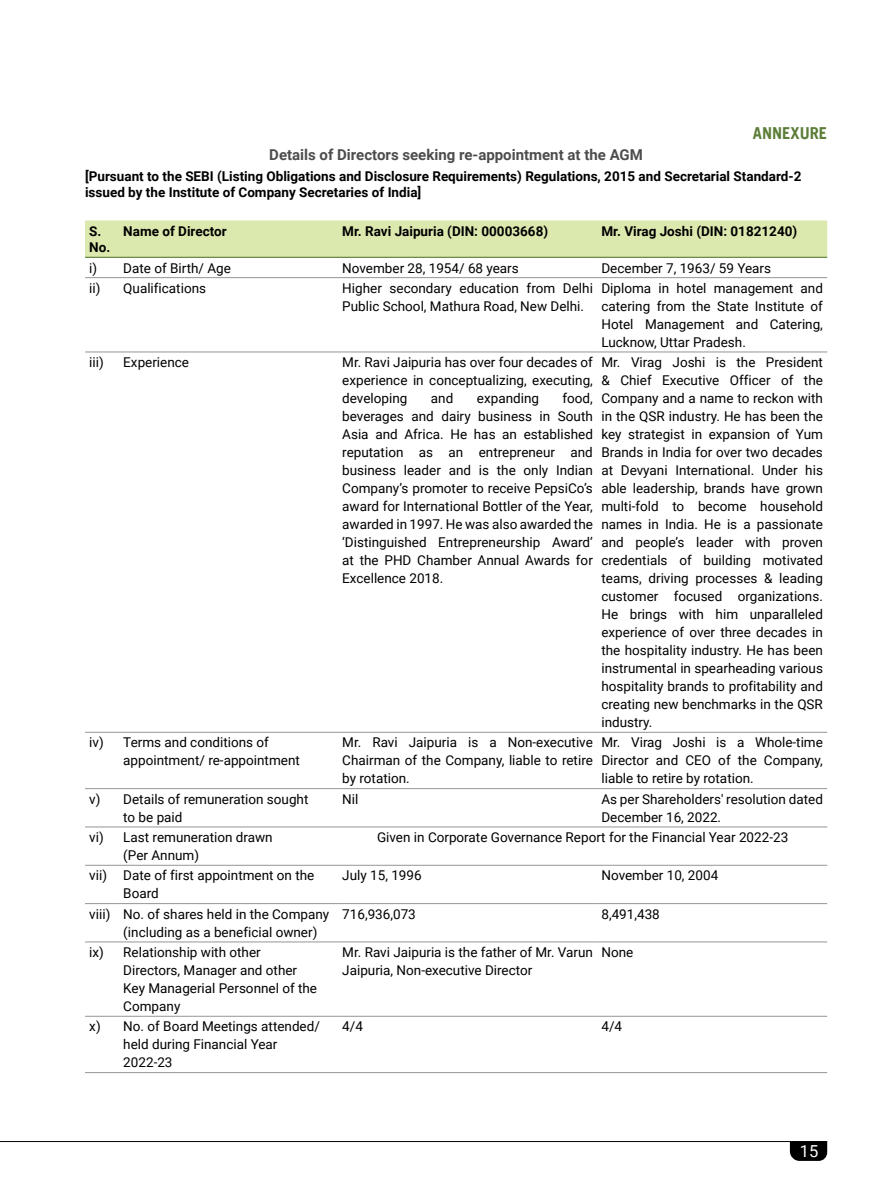
<style>
.page{position:relative;width:891px;height:1188px;background:#fff}
.page>*{position:absolute;margin:0;border:0;box-sizing:border-box;transform-origin:0 0}
.t1{font:700 16.5px "Trade Gothic LT";color:#5c7d38}
.t2{font:16.5px "Roboto";color:#fff}
.t3{font:700 15px "Roboto";color:#4d4d4f}
.t4{font:13.5px/18px "Roboto";color:#000}
.t5{font:700 13.5px/16.5px "Roboto";color:#000}
</style>
<div class="page">
<div style="left:85px;top:220px;width:742px;height:37px;background:#dce9ae"></div>
<hr style="left:85px;top:277px;width:34px;height:1px;background:#939598">
<hr style="left:119px;top:277px;width:219px;height:1px;background:#939598">
<hr style="left:338px;top:277px;width:259px;height:1px;background:#939598">
<hr style="left:597px;top:277px;width:230px;height:1px;background:#939598">
<hr style="left:85px;top:352px;width:34px;height:1px;background:#939598">
<hr style="left:119px;top:352px;width:219px;height:1px;background:#939598">
<hr style="left:338px;top:352px;width:259px;height:1px;background:#939598">
<hr style="left:597px;top:352px;width:230px;height:1px;background:#939598">
<hr style="left:85px;top:732px;width:34px;height:1px;background:#939598">
<hr style="left:119px;top:732px;width:219px;height:1px;background:#939598">
<hr style="left:338px;top:732px;width:259px;height:1px;background:#939598">
<hr style="left:597px;top:732px;width:230px;height:1px;background:#939598">
<hr style="left:85px;top:788px;width:34px;height:1px;background:#939598">
<hr style="left:119px;top:788px;width:219px;height:1px;background:#939598">
<hr style="left:338px;top:788px;width:259px;height:1px;background:#939598">
<hr style="left:597px;top:788px;width:230px;height:1px;background:#939598">
<hr style="left:85px;top:827px;width:34px;height:1px;background:#939598">
<hr style="left:119px;top:827px;width:219px;height:1px;background:#939598">
<hr style="left:85px;top:865px;width:34px;height:1px;background:#939598">
<hr style="left:119px;top:865px;width:219px;height:1px;background:#939598">
<hr style="left:85px;top:903px;width:34px;height:1px;background:#939598">
<hr style="left:119px;top:903px;width:219px;height:1px;background:#939598">
<hr style="left:338px;top:903px;width:259px;height:1px;background:#939598">
<hr style="left:597px;top:903px;width:230px;height:1px;background:#939598">
<hr style="left:85px;top:942px;width:34px;height:1px;background:#939598">
<hr style="left:119px;top:942px;width:219px;height:1px;background:#939598">
<hr style="left:338px;top:942px;width:259px;height:1px;background:#939598">
<hr style="left:597px;top:942px;width:230px;height:1px;background:#939598">
<hr style="left:85px;top:1016px;width:34px;height:1px;background:#939598">
<hr style="left:119px;top:1016px;width:219px;height:1px;background:#939598">
<hr style="left:338px;top:1016px;width:259px;height:1px;background:#939598">
<hr style="left:597px;top:1016px;width:230px;height:1px;background:#939598">
<hr style="left:85px;top:1072px;width:34px;height:1px;background:#939598">
<hr style="left:119px;top:1072px;width:219px;height:1px;background:#939598">
<hr style="left:338px;top:1072px;width:259px;height:1px;background:#939598">
<hr style="left:597px;top:1072px;width:230px;height:1px;background:#939598">
<hr style="left:85px;top:257px;width:34px;height:1px;background:#5c7d38">
<hr style="left:119px;top:257px;width:219px;height:1px;background:#5c7d38">
<hr style="left:338px;top:257px;width:259px;height:1px;background:#5c7d38">
<hr style="left:597px;top:257px;width:230px;height:1px;background:#5c7d38">
<hr style="left:338px;top:827px;width:259px;height:1px;background:#939598">
<hr style="left:597px;top:827px;width:230px;height:1px;background:#939598">
<hr style="left:338px;top:865px;width:259px;height:1px;background:#939598">
<hr style="left:597px;top:865px;width:230px;height:1px;background:#939598">
<hr style="left:0;top:1141px;width:827px;height:1px;background:#000">
<svg style="left:790px;top:1142px;width:37px;height:19px"></svg>
<p class="t1" style="left:753px;top:123px;width:76px">ANNEXURE</p>
<p class="t3" style="left:269px;top:144px;width:375px">Details of Directors seeking re-appointment at the AGM</p>
<p class="t5" style="left:85px;top:167px;width:718px">[Pursuant to the SEBI (Listing Obligations and Disclosure Requirements) Regulations, 2015 and Secretarial Standard-2 issued by the Institute of Company Secretaries of India]</p>
<p class="t5" style="left:89px;top:222px;width:23px">S.<br>No.</p>
<p class="t5" style="left:123px;top:222px;width:105px">Name of Director</p>
<p class="t5" style="left:342px;top:222px;width:207px">Mr. Ravi Jaipuria (DIN: 00003668)</p>
<p class="t5" style="left:601px;top:222px;width:197px">Mr. Virag Joshi (DIN: 01821240)</p>
<p class="t4" style="left:89px;top:258px;width:143px">i) Date of Birth/ Age</p>
<p class="t4" style="left:342px;top:258px;width:178px">November 28, 1954/ 68 years</p>
<p class="t4" style="left:601px;top:258px;width:171px">December 7, 1963/ 59 Years</p>
<p class="t4" style="left:89px;top:279px;width:118px">ii) Qualifications</p>
<p class="t4" style="left:342px;top:279px;width:252px">Higher secondary education from Delhi<br>Public School, Mathura Road, New Delhi.</p>
<p class="t4" style="left:601px;top:279px;width:223px;text-align:justify">Diploma in hotel management and catering from the State Institute of Hotel Management and Catering, Lucknow, Uttar Pradesh.</p>
<p class="t4" style="left:89px;top:353px;width:16px">iii)</p>
<p class="t4" style="left:123px;top:353px;width:67px">Experience</p>
<p class="t4" style="left:342px;top:353px;width:252px;text-align:justify">Mr. Ravi Jaipuria has over four decades of experience in conceptualizing, executing, developing</p>
<p class="t4" style="left:601px;top:353px;width:223px;text-align:justify">Mr. Virag Joshi is the President &amp; Chief Executive Officer of the Company and a name to reckon with in the QSR industry. He has been the key strategist in expansion of Yum Brands in India for over two decades at Devyani International. Under his able leadership, brands have grown multi-fold to become household names in India. He is a passionate and people’s leader with proven credentials of building motivated teams, driving processes &amp; leading customer focused organizations.<br>He brings with him unparalleled experience of over three decades in the hospitality industry. He has been instrumental in spearheading various hospitality brands to profitability and creating new benchmarks in the QSR industry.</p>
<p class="t4" style="left:342px;top:389px;width:252px;text-align:justify;text-indent:220px">food, beverages and dairy business in South Asia and Africa. He has an established reputation as an entrepreneur and business leader and is the only Indian Company’s promoter to receive PepsiCo’s award for International Bottler of the Year, awarded in 1997. He was also awarded the ‘Distinguished Entrepreneurship Award’ at the PHD Chamber Annual Awards for Excellence 2018.</p>
<p class="t4" style="left:431px;top:389px;width:24px">and</p>
<p class="t4" style="left:477px;top:389px;width:64px">expanding</p>
<p class="t4" style="left:123px;top:733px;width:178px;text-indent:-34px">iv) Terms and conditions of appointment/ re-appointment</p>
<p class="t4" style="left:342px;top:733px;width:252px;text-align:justify">Mr. Ravi Jaipuria is a Non-executive Chairman of the Company, liable to retire by rotation.</p>
<p class="t4" style="left:601px;top:733px;width:223px;text-align:justify">Mr. Virag Joshi is a Whole-time Director and CEO of the Company, liable to retire by rotation.</p>
<p class="t4" style="left:123px;top:789px;width:187px;text-indent:-34px">v) Details of remuneration sought to be paid</p>
<p class="t4" style="left:342px;top:789px;width:18px">Nil</p>
<p class="t4" style="left:601px;top:789px;width:223px">As per Shareholders' resolution dated<br>December 16, 2022.</p>
<p class="t4" style="left:123px;top:828px;width:151px;text-indent:-34px">vi) Last remuneration drawn (Per Annum)</p>
<p class="t4" style="left:377px;top:828px;width:413px">Given in Corporate Governance Report for the Financial Year 2022-23</p>
<p class="t4" style="left:123px;top:866px;width:193px;text-indent:-34px">vii) Date of first appointment on the<br>Board</p>
<p class="t4" style="left:342px;top:866px;width:81px">July 15, 1996</p>
<p class="t4" style="left:601px;top:866px;width:118px">November 10, 2004</p>
<p class="t4" style="left:123px;top:904px;width:207px;text-indent:-34px">viii) No. of shares held in the Company (including as a beneficial owner)</p>
<p class="t4" style="left:342px;top:904px;width:75px">716,936,073</p>
<p class="t4" style="left:601px;top:904px;width:60px">8,491,438</p>
<p class="t4" style="left:123px;top:943px;width:195px;text-indent:-34px">ix) Relationship with other<br>Directors, Manager and other<br>Key Managerial Personnel of the<br>Company</p>
<p class="t4" style="left:342px;top:943px;width:252px">Mr. Ravi Jaipuria is the father of Mr. Varun<br>Jaipuria, Non-executive Director</p>
<p class="t4" style="left:601px;top:943px;width:33px">None</p>
<p class="t4" style="left:123px;top:1017px;width:198px;text-indent:-34px">x) No. of Board Meetings attended/ held during Financial Year<br>2022-23</p>
<p class="t4" style="left:342px;top:1017px;width:22px">4/4</p>
<p class="t4" style="left:601px;top:1017px;width:22px">4/4</p>
<p class="t2" style="left:800px;top:1140px;width:20px">15</p>
</div>
